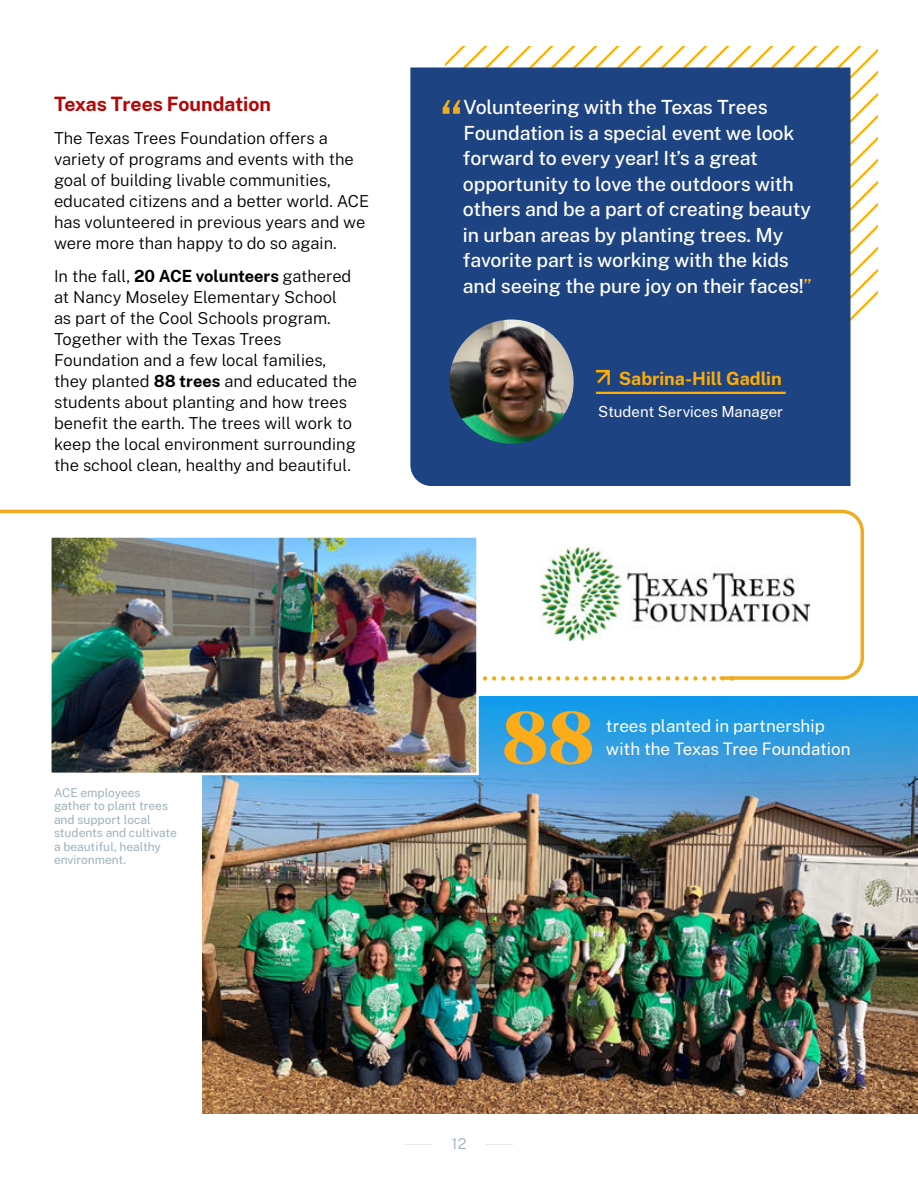
<style>
.page{position:relative;width:918px;height:1188px;background:#fff}
.page>*{position:absolute;margin:0;border:0;box-sizing:border-box;transform-origin:0 0}
.t1{font:800 73.65px "Blacker Display";color:#fbac18}
.t2{font:500 54.75px "Public Sans";color:#efac21}
.t3{font:500 19.5px/25.5px "Public Sans";letter-spacing:-.01em;color:#fff}
.t4{font:700 19.5px "Public Sans";color:#b70404}
.t5{font:700 18px "Public Sans";letter-spacing:-.005em;color:#ffad00}
.t6{font:16.95px "Public Sans";color:#fff}
.t7{font:300 16.5px/21px "Public Sans";color:#000}
.t8{font:15px "Public Sans";color:#fff}
.t9{font:300 15px "Public Sans";color:#9eb2bd}
.t10{font:12px/13.5px "Public Sans";color:#9eb2bd}
.s1{font-weight:700}
.s2{color:#efac21}
</style>
<div class="page">
<svg style="left:486px;top:1144px;width:27px;height:1px"></svg>
<svg style="left:405px;top:1144px;width:27px;height:1px"></svg>
<img style="left:202px;top:775px;width:716px;height:339px">
<svg style="left:203px;top:697px;width:715px;height:106px;background:#429fde"></svg>
<svg style="left:0;top:509px;width:864px;height:172px"></svg>
<svg style="left:479px;top:676px;width:254px;height:5px"></svg>
<svg style="left:446px;top:46px;width:432px;height:334px"></svg>
<img style="left:53px;top:539px;width:422px;height:232px">
<div style="left:49px;top:535px;width:430px;height:240px;border:3px solid #fff"></div>
<div style="left:410px;top:68px;width:440px;height:418px;background:#1d4382"></div>
<img style="left:449px;top:320px;width:125px;height:124px;border-radius:62px">
<img style="left:540px;top:548px;width:270px;height:92px">
<hr style="left:596px;top:392px;width:190px;height:2px;background:#ffad00">
<svg style="left:596px;top:370px;width:14px;height:15px"></svg>
<p class="t4" style="left:54px;top:95px;width:219px">Texas Trees Foundation</p>
<p class="t7" style="left:54px;top:128px;width:317px">The Texas Trees Foundation offers a variety of programs and events with the goal of building livable communities, educated citizens and a better world. ACE has volunteered in previous years and we were more than happy to do so again.</p>
<p class="t7" style="left:54px;top:266px;width:305px">In the fall, <span class="s1">20 ACE volunteers</span> gathered at Nancy Moseley Elementary School as part of the Cool Schools program.<br>Together with the Texas Trees Foundation and a few local families, they planted <span class="s1">88 trees</span> and educated the students about planting and how trees benefit the earth. The trees will work to keep the local environment surrounding the school clean, healthy and beautiful.</p>
<h2 class="t2" style="left:440px;top:94px;width:25px">“</h2>
<p class="t3" style="left:463px;top:95px;width:350px">Volunteering with the Texas Trees Foundation is a special event we look forward to every year! It’s a great opportunity to love the outdoors with others and be a part of creating beauty in urban areas by planting trees. My favorite part is working with the kids and seeing the pure joy on their faces!<span class="s2">”</span></p>
<p class="t5" style="left:619px;top:370px;width:164px">Sabrina-Hill Gadlin</p>
<p class="t8" style="left:598px;top:404px;width:186px">Student Services Manager</p>
<p class="t10" style="left:54px;top:786px;width:125px">ACE employees gather to plant trees and support local students and cultivate a beautiful, healthy environment.</p>
<h1 class="t1" style="left:502px;top:703px;width:93px">88</h1>
<p class="t6" style="left:606px;top:718px;width:220px">trees planted in partnership</p>
<p class="t6" style="left:606px;top:741px;width:246px">with the Texas Tree Foundation</p>
<p class="t9" style="left:452px;top:1137px;width:16px">12</p>
</div>
